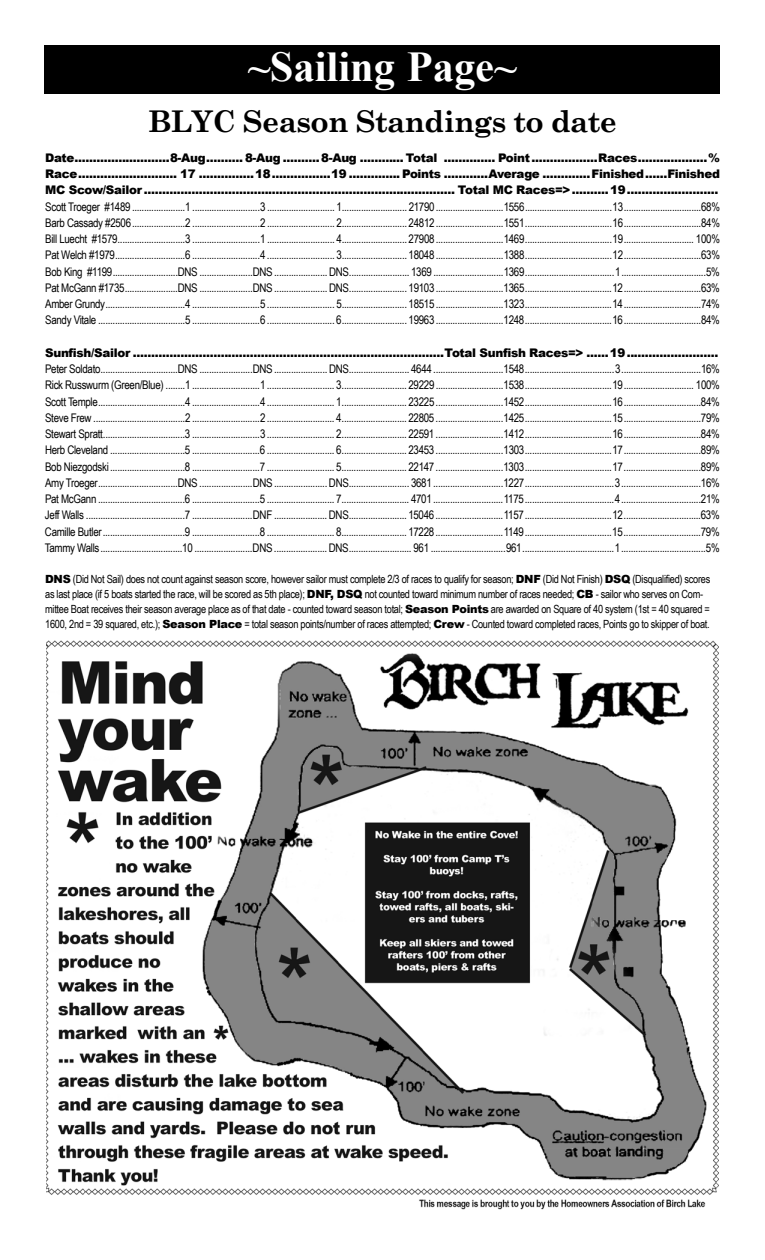
<style>
.page{position:relative;width:765px;height:1260px;background:#fff}
.page>*{position:absolute;margin:0;border:0;box-sizing:border-box;transform-origin:0 0}
.t1{font:700 42.5px "Times New Roman";color:#fff}
.t2{font:700 30px "Century Schoolbook";letter-spacing:-.025em;color:#000}
.t3{font:11.88px/16.2px "Arial Narrow";letter-spacing:-.025em;color:#000;text-align:justify}
.t4{font:900 11.88px/16.2px "Arial";letter-spacing:-.025em;color:#000;text-align:justify}
.t5{font:11.25px/15px "Arial Narrow";letter-spacing:-.025em;color:#000}
.s1{font-family:"Arial";font-weight:900}
</style>
<div class="page">
<div style="left:44px;top:45px;width:676px;height:49px;background:#000"></div>
<img style="left:46px;top:640px;width:673px;height:570px">
<h1 class="t1" style="left:248px;top:36px;width:270px">~Sailing Page~</h1>
<h2 class="t2" style="left:148px;top:98px;width:470px">BLYC Season Standings to date</h2>
<p class="t4" style="left:45px;top:149px;width:676px">Date..........................8-Aug.......... 8-Aug ..........8-Aug ............ Total .............. Point ..................Races...................% Race........................... 17 ...............18................19 .............. Points ............Average .............Finished......Finished MC Scow/Sailor ..................................................................................... Total MC Races=&gt;..........19.........................</p>
<p class="t3" style="left:45px;top:198px;width:676px">Scott Troeger #1489 ......................1 ............................3 ............................ 1........................... 21790............................1556....................................13................................68% Barb Cassady #2506......................2 ............................2 ............................ 2........................... 24812............................1551....................................16................................84% Bill Luecht #1579............................3 ............................1 ............................ 4........................... 27908............................1469....................................19............................. 100% Pat Welch #1979.............................6 ............................4 ............................ 3........................... 18048............................1388....................................12................................63% Bob King #1199...........................DNS ......................DNS...................... DNS......................... 1369 .............................1369.....................................1...................................5% Pat McGann #1735......................DNS ......................DNS...................... DNS........................ 19103............................1365....................................12................................63% Amber Grundy.................................4 ............................5 ............................ 5........................... 18515............................1323....................................14................................74% Sandy Vitale ....................................5 ............................6 ............................ 6........................... 19963............................1248....................................16................................84%</p>
<p class="t4" style="left:45px;top:344px;width:675px">Sunfish/Sailor .....................................................................................Total Sunfish Races=&gt; ......19.........................</p>
<p class="t3" style="left:45px;top:360px;width:676px">Peter Soldato................................DNS ......................DNS...................... DNS......................... 4644 .............................1548.....................................3.................................16% Rick Russwurm (Green/Blue) ........1 ............................1 ............................ 3........................... 29229............................1538....................................19............................. 100% Scott Temple....................................4 ............................4 ............................ 1........................... 23225............................1452....................................16................................84% Steve Frew ......................................2 ............................2 ............................ 4........................... 22805............................1425....................................15................................79% Stewart Spratt..................................3 ............................3 ............................ 2........................... 22591............................1412....................................16................................84% Herb Cleveland ...............................5 ............................6 ............................ 6........................... 23453............................1303....................................17................................89% Bob Niezgodski...............................8 ............................7 ............................ 5........................... 22147............................1303....................................17................................89% Amy Troeger.................................DNS ......................DNS...................... DNS......................... 3681 .............................1227.....................................3.................................16% Pat McGann ....................................6 ............................5 ............................ 7............................ 4701 .............................1175.....................................4.................................21% Jeff Walls .........................................7 .........................DNF ...................... DNS........................ 15046............................1157....................................12................................63% Camille Butler..................................9 ............................8 ............................ 8........................... 17228............................1149....................................15................................79% Tammy Walls..................................10 ........................DNS...................... DNS.......................... 961 ...............................961......................................1...................................5%</p>
<p class="t5" style="left:45px;top:571px;width:667px"><span class="s1">DNS</span> (Did Not Sail) does not count against season score, however sailor must complete 2/3 of races to qualify for season; <span class="s1">DNF</span> (Did Not Finish) <span class="s1">DSQ</span> (Disqualified) scores as last place (if 5 boats started the race, will be scored as 5th place); <span class="s1">DNF, DSQ</span> not counted toward minimum number of races needed; <span class="s1">CB</span> - sailor who serves on Com&shy;mittee Boat receives their season average place as of that date - counted toward season total; <span class="s1">Season Points</span> are awarded on Square of 40 system (1st = 40 squared = 1600, 2nd = 39 squared, etc.); <span class="s1">Season Place</span> = total season points/number of races attempted; <span class="s1">Crew</span> - Counted toward completed races, Points go to skipper of boat.</p>
</div>
